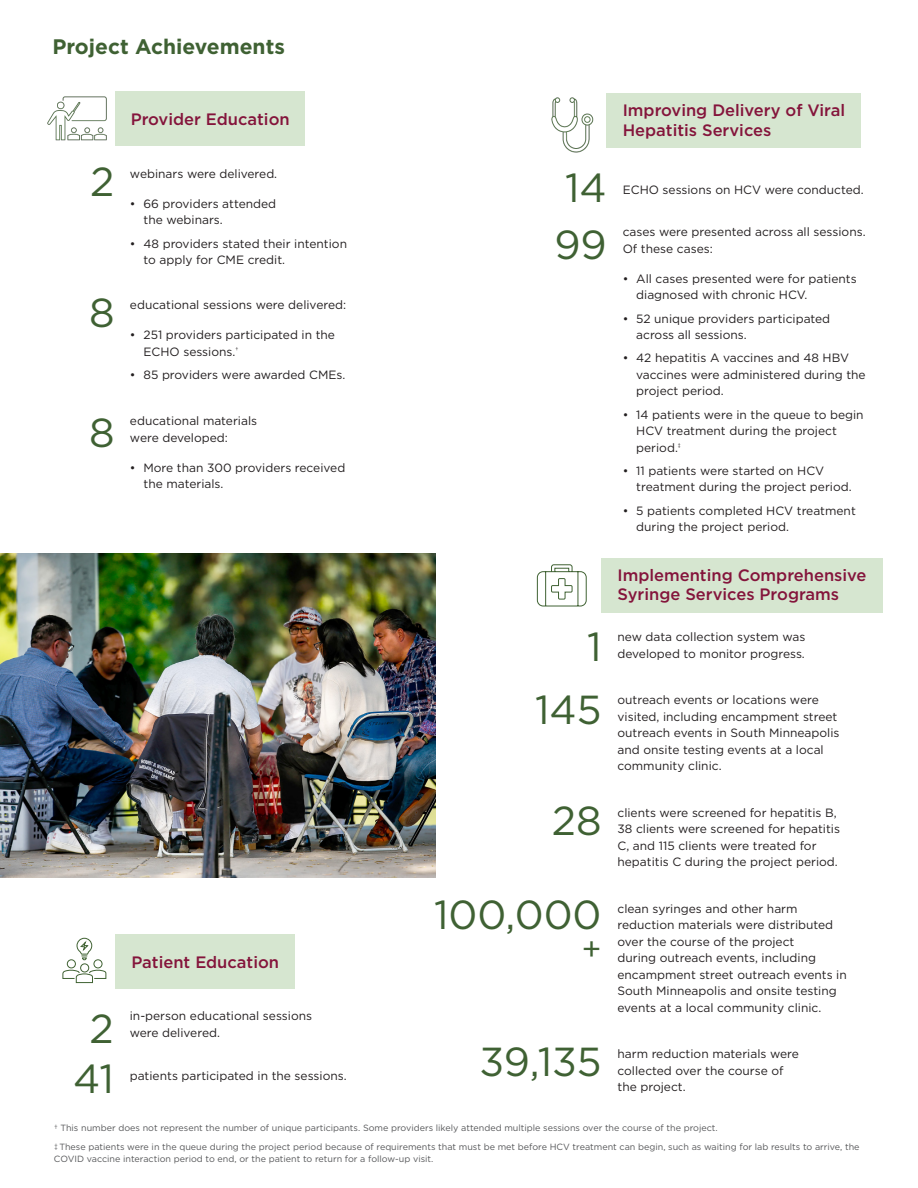
<style>
.page{position:relative;width:918px;height:1188px;background:#fff}
.page>*{position:absolute;margin:0;border:0;box-sizing:border-box;transform-origin:0 0}
.t1{font:40.5px "Gotham";color:#3f6133}
.t2{font:31.5px "Gotham";color:#3f6133}
.t3{font:700 21px "Gotham";color:#3f6133}
.t4{font:500 16.5px/19.8px "Gotham";color:#84143b}
.t5{font:12px/16.5px "Gotham";color:#231f20}
.t6{font:9px/18.8px "Gotham";color:#57585a}
</style>
<div class="page">
<img style="left:0;top:553px;width:435px;height:324px">
<div style="left:116px;top:92px;width:189px;height:54px;background:#d6e6d0"></div>
<img style="left:552px;top:98px;width:42px;height:55px">
<div style="left:606px;top:94px;width:254px;height:54px;background:#d6e6d0"></div>
<svg style="left:537px;top:564px;width:50px;height:43px"></svg>
<div style="left:116px;top:935px;width:179px;height:54px;background:#d6e6d0"></div>
<div style="left:601px;top:558px;width:281px;height:54px;background:#d6e6d0"></div>
<svg style="left:62px;top:938px;width:45px;height:45px"></svg>
<img style="left:48px;top:97px;width:58px;height:44px">
<h2 class="t3" style="left:52px;top:33px;width:234px">Project Achievements</h2>
<h3 class="t4" style="left:131px;top:109px;width:161px">Provider Education</h3>
<h3 class="t4" style="left:623px;top:100px;width:224px">Improving Delivery of Viral<br>Hepatitis Services</h3>
<p class="t1" style="left:90px;top:156px;width:26px">2</p>
<p class="t5" style="left:130px;top:165px;width:149px">webinars were delivered.</p>
<p class="t5" style="left:143px;top:195px;width:134px;text-indent:-14px">• 66 providers attended the webinars.</p>
<p class="t5" style="left:143px;top:235px;width:205px;text-indent:-14px">• 48 providers stated their intention to apply for CME credit.</p>
<p class="t1" style="left:89px;top:286px;width:27px">8</p>
<p class="t5" style="left:130px;top:296px;width:218px">educational sessions were delivered:</p>
<p class="t5" style="left:143px;top:326px;width:193px;text-indent:-14px">• 251 providers participated in the<br>ECHO sessions.<sup>†</sup></p>
<p class="t5" style="left:130px;top:366px;width:217px">• 85 providers were awarded CMEs.</p>
<p class="t1" style="left:89px;top:406px;width:27px">8</p>
<p class="t5" style="left:130px;top:413px;width:129px">educational materials were developed:</p>
<p class="t5" style="left:143px;top:459px;width:203px;text-indent:-14px">• More than 300 providers received the materials.</p>
<p class="t1" style="left:565px;top:162px;width:43px">14</p>
<p class="t5" style="left:623px;top:182px;width:243px">ECHO sessions on HCV were conducted.</p>
<p class="t1" style="left:554px;top:218px;width:54px">99</p>
<p class="t5" style="left:623px;top:224px;width:244px">cases were presented across all sessions.<br>Of these cases:</p>
<p class="t5" style="left:636px;top:270px;width:222px;text-indent:-14px">• All cases presented were for patients diagnosed with chronic HCV.</p>
<p class="t5" style="left:636px;top:310px;width:196px;text-indent:-14px">• 52 unique providers participated across all sessions.</p>
<p class="t5" style="left:636px;top:350px;width:231px;text-indent:-14px">• 42 hepatitis A vaccines and 48 HBV vaccines were administered during the project period.</p>
<p class="t5" style="left:636px;top:406px;width:229px;text-indent:-14px">• 14 patients were in the queue to begin<br>HCV treatment during the project period.<sup>‡</sup></p>
<p class="t5" style="left:636px;top:462px;width:217px;text-indent:-14px">• 11 patients were started on HCV treatment during the project period.</p>
<p class="t5" style="left:636px;top:502px;width:221px;text-indent:-14px">• 5 patients completed HCV treatment during the project period.</p>
<h3 class="t4" style="left:617px;top:565px;width:251px">Implementing Comprehensive<br>Syringe Services Programs</h3>
<p class="t1" style="left:587px;top:621px;width:16px">1</p>
<p class="t5" style="left:617px;top:628px;width:190px">new data collection system was developed to monitor progress.</p>
<p class="t1" style="left:535px;top:684px;width:68px">145</p>
<p class="t5" style="left:617px;top:691px;width:224px">outreach events or locations were visited, including encampment street outreach events in South Minneapolis and onsite testing events at a local community clinic.</p>
<p class="t1" style="left:552px;top:795px;width:51px">28</p>
<p class="t5" style="left:617px;top:804px;width:224px">clients were screened for hepatitis B, 38 clients were screened for hepatitis C, and 115 clients were treated for hepatitis C during the project period.</p>
<p class="t1" style="left:434px;top:888px;width:169px">100,000</p>
<p class="t2" style="left:582px;top:929px;width:21px">+</p>
<p class="t5" style="left:617px;top:900px;width:231px">clean syringes and other harm reduction materials were distributed over the course of the project<br>during outreach events, including encampment street outreach events in South Minneapolis and onsite testing events at a local community clinic.</p>
<h3 class="t4" style="left:131px;top:952px;width:149px">Patient Education</h3>
<p class="t1" style="left:90px;top:1003px;width:26px">2</p>
<p class="t5" style="left:130px;top:1008px;width:184px">in-person educational sessions were delivered.</p>
<p class="t1" style="left:73px;top:1053px;width:42px">41</p>
<p class="t5" style="left:130px;top:1068px;width:218px">patients participated in the sessions.</p>
<p class="t1" style="left:479px;top:1036px;width:124px">39,135</p>
<p class="t5" style="left:617px;top:1045px;width:183px">harm reduction materials were collected over the course of the project.</p>
<p class="t6" style="left:54px;top:1119px;width:807px">† This number does not represent the number of unique participants. Some providers likely attended multiple sessions over the course of the project.<br>‡ These patients were in the queue during the project period because of requirements that must be met before HCV treatment can begin, such as waiting for lab results to arrive, the</p>
<p class="t6" style="left:54px;top:1149px;width:381px">COVID vaccine interaction period to end, or the patient to return for a follow-up visit.</p>
</div>
